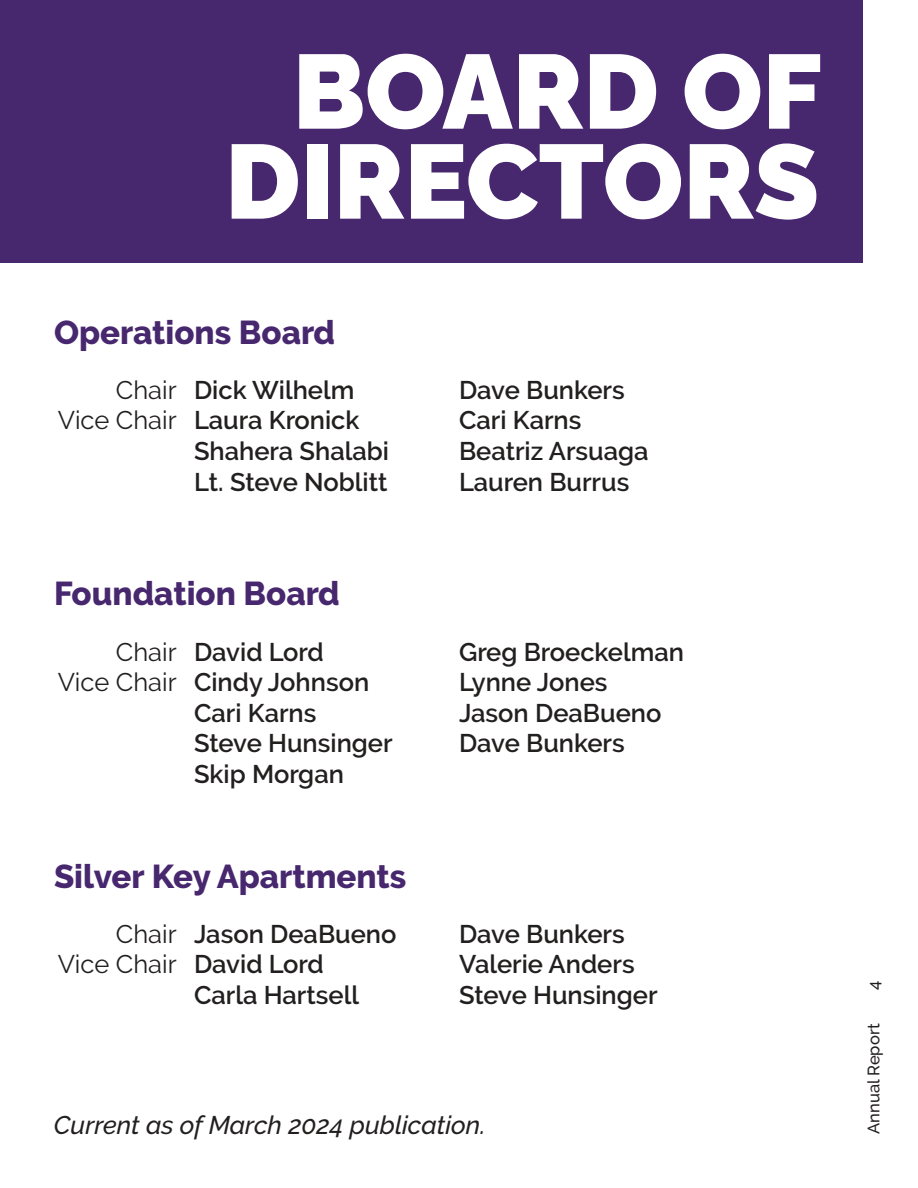
<style>
.page{position:relative;width:918px;height:1188px;background:#fff}
.page>*{position:absolute;margin:0;border:0;box-sizing:border-box;transform-origin:0 0}
.t1{font:900 105px/90px "Raleway";color:#fff;text-align:right}
.t2{font:800 33px "Raleway";color:#47276e}
.t3{font:600 25.5px/30.6px "Raleway";color:#221f1f}
.t4{font:25.5px/30.6px "Raleway";color:#221f1f;text-align:right}
.t5{font:italic 500 25.5px "Raleway";color:#221f1f}
.t6{font:500 16.5px "Raleway";color:#221f1f}
</style>
<div class="page">
<div style="left:0;top:0;width:863px;height:262px;background:#47276e"></div>
<h1 class="t1" style="left:225px;top:49px;width:598px">BOARD OF<br>DIRECTORS</h1>
<p class="t2" style="left:54px;top:319px;width:282px">Operations Board</p>
<p class="t4" style="left:58px;top:377px;width:120px">Chair<br>Vice Chair</p>
<p class="t3" style="left:194px;top:376px;width:197px">Dick Wilhelm<br>Laura Kronick<br>Shahera Shalabi<br>Lt. Steve Noblitt</p>
<p class="t3" style="left:459px;top:376px;width:191px">Dave Bunkers<br>Cari Karns<br>Beatriz Arsuaga<br>Lauren Burrus</p>
<p class="t2" style="left:54px;top:581px;width:287px">Foundation Board</p>
<p class="t3" style="left:194px;top:638px;width:200px">David Lord<br>Cindy Johnson<br>Cari Karns<br>Steve Hunsinger<br>Skip Morgan</p>
<p class="t3" style="left:459px;top:638px;width:226px">Greg Broeckelman<br>Lynne Jones<br>Jason DeaBueno<br>Dave Bunkers</p>
<p class="t4" style="left:58px;top:639px;width:120px">Chair<br>Vice Chair</p>
<p class="t2" style="left:54px;top:863px;width:354px">Silver Key Apartments</p>
<p class="t3" style="left:194px;top:920px;width:204px">Jason DeaBueno<br>David Lord<br>Carla Hartsell</p>
<p class="t3" style="left:459px;top:920px;width:200px">Dave Bunkers<br>Valerie Anders<br>Steve Hunsinger</p>
<p class="t4" style="left:58px;top:921px;width:120px">Chair<br>Vice Chair</p>
<p class="t5" style="left:54px;top:1115px;width:433px">Current as of March 2024 publication.</p>
<p class="t6" style="left:866px;top:990px;width:11px;rotate:-90deg">4</p>
<p class="t6" style="left:866px;top:1134px;width:112px;rotate:-90deg">Annual Report</p>
</div>
